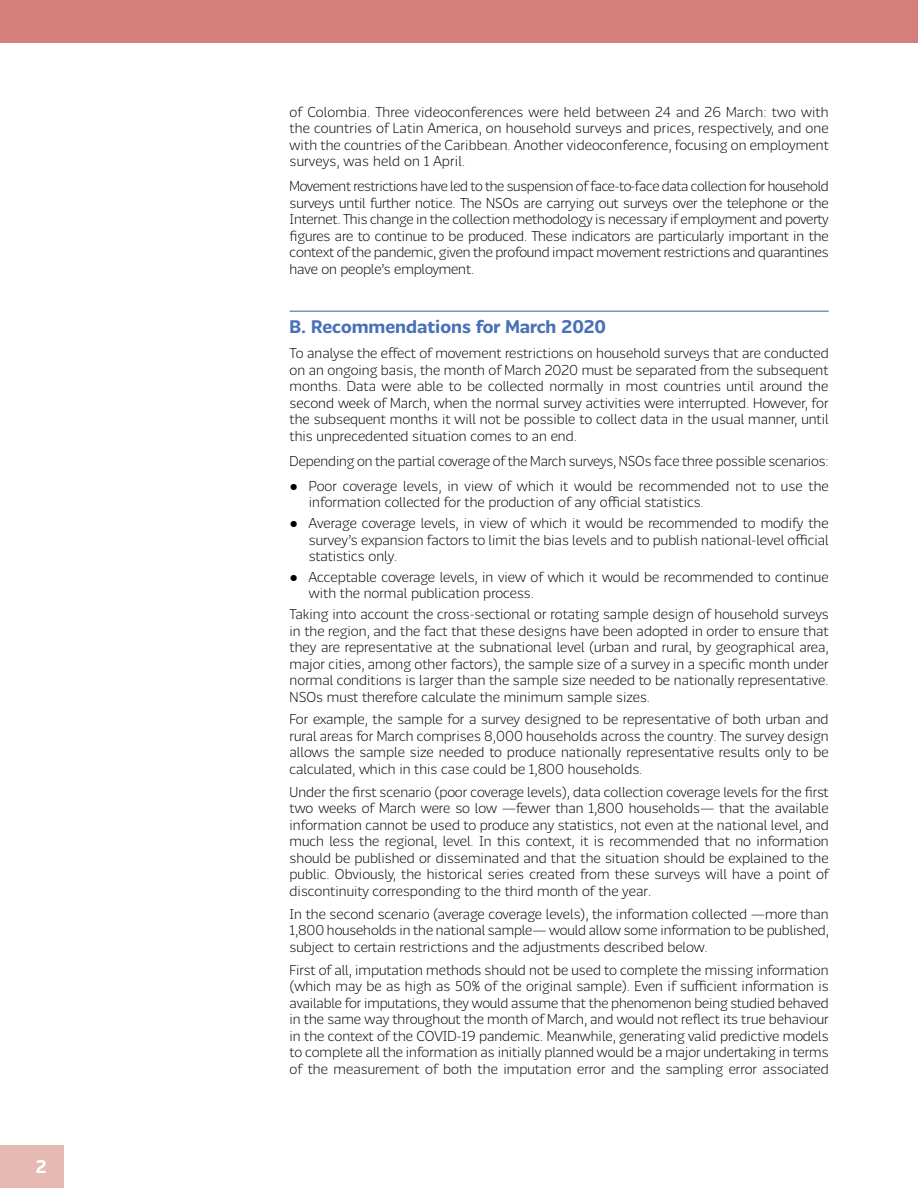
<style>
.page{position:relative;width:918px;height:1188px;background:#fff}
.page>*{position:absolute;margin:0;border:0;box-sizing:border-box;transform-origin:0 0}
.t1{font:700 18px "Chilena";color:#4971b8}
.t2{font:700 18px "Chilena";color:#fff}
.t3{font:300 14.25px/16.5px "Chilena";color:#000;text-align:justify}
.s1{font-family:"Arial";font-weight:700}
</style>
<div class="page">
<div style="left:0;top:1145px;width:64px;height:43px;background:#e7b9b3"></div>
<div style="left:0;top:0;width:918px;height:43px;background:#d57e7a"></div>
<hr style="left:290px;top:310px;width:539px;height:2px;background:#7b91c9">
<p class="t2" style="left:36px;top:1154px;width:12px">2</p>
<p class="t3" style="left:290px;top:103px;width:541px">of Colombia. Three videoconferences were held between 24 and 26 March: two with the countries of Latin America, on household surveys and prices, respectively, and one with the countries of the Caribbean. Another videoconference, focusing on employment surveys, was held on 1 April.</p>
<p class="t3" style="left:290px;top:177px;width:541px">Movement restrictions have led to the suspension of face-to-face data collection for household surveys until further notice. The NSOs are carrying out surveys over the telephone or the Internet. This change in the collection methodology is necessary if employment and poverty figures are to continue to be produced. These indicators are particularly important in the context of the pandemic, given the profound impact movement restrictions and quarantines have on people’s employment.</p>
<p class="t1" style="left:290px;top:314px;width:318px">B. Recommendations for March 2020</p>
<p class="t3" style="left:290px;top:344px;width:541px">To analyse the effect of movement restrictions on household surveys that are conducted on an ongoing basis, the month of March 2020 must be separated from the subsequent months. Data were able to be collected normally in most countries until around the second week of March, when the normal survey activities were interrupted. However, for the subsequent months it will not be possible to collect data in the usual manner, until this unprecedented situation comes to an end.</p>
<p class="t3" style="left:290px;top:452px;width:541px">Depending on the partial coverage of the March surveys, NSOs face three possible scenarios:</p>
<p class="t3" style="left:309px;top:477px;width:522px;text-indent:-19px"><span class="s1">●</span> Poor coverage levels, in view of which it would be recommended not to use the information collected for the production of any official statistics.</p>
<p class="t3" style="left:309px;top:514px;width:521px;text-indent:-19px"><span class="s1">●</span> Average coverage levels, in view of which it would be recommended to modify the survey’s expansion factors to limit the bias levels and to publish national-level official statistics only.</p>
<p class="t3" style="left:309px;top:568px;width:521px;text-indent:-19px"><span class="s1">●</span> Acceptable coverage levels, in view of which it would be recommended to continue with the normal publication process.</p>
<p class="t3" style="left:290px;top:605px;width:541px">Taking into account the cross-sectional or rotating sample design of household surveys in the region, and the fact that these designs have been adopted in order to ensure that they are representative at the subnational level (urban and rural, by geographical area, major cities, among other factors), the sample size of a survey in a specific month under normal conditions is larger than the sample size needed to be nationally representative.<br>NSOs must therefore calculate the minimum sample sizes.</p>
<p class="t3" style="left:290px;top:710px;width:541px">For example, the sample for a survey designed to be representative of both urban and rural areas for March comprises 8,000 households across the country. The survey design allows the sample size needed to produce nationally representative results only to be calculated, which in this case could be 1,800 households.</p>
<p class="t3" style="left:290px;top:783px;width:541px">Under the first scenario (poor coverage levels), data collection coverage levels for the first two weeks of March were so low —fewer than 1,800 households— that the available information cannot be used to produce any statistics, not even at the national level, and much less the regional, level. In this context, it is recommended that no information should be published or disseminated and that the situation should be explained to the public. Obviously, the historical series created from these surveys will have a point of discontinuity corresponding to the third month of the year.</p>
<p class="t3" style="left:290px;top:905px;width:541px">In the second scenario (average coverage levels), the information collected —more than 1,800 households in the national sample— would allow some information to be published, subject to certain restrictions and the adjustments described below.</p>
<p class="t3" style="left:290px;top:960px;width:541px">First of all, imputation methods should not be used to complete the missing information (which may be as high as 50% of the original sample). Even if sufficient information is available for imputations, they would assume that the phenomenon being studied behaved in the same way throughout the month of March, and would not reflect its true behaviour in the context of the COVID-19 pandemic. Meanwhile, generating valid predictive models to complete all the information as initially planned would be a major undertaking in terms of the measurement of both the imputation error and the sampling error associated</p>
</div>
